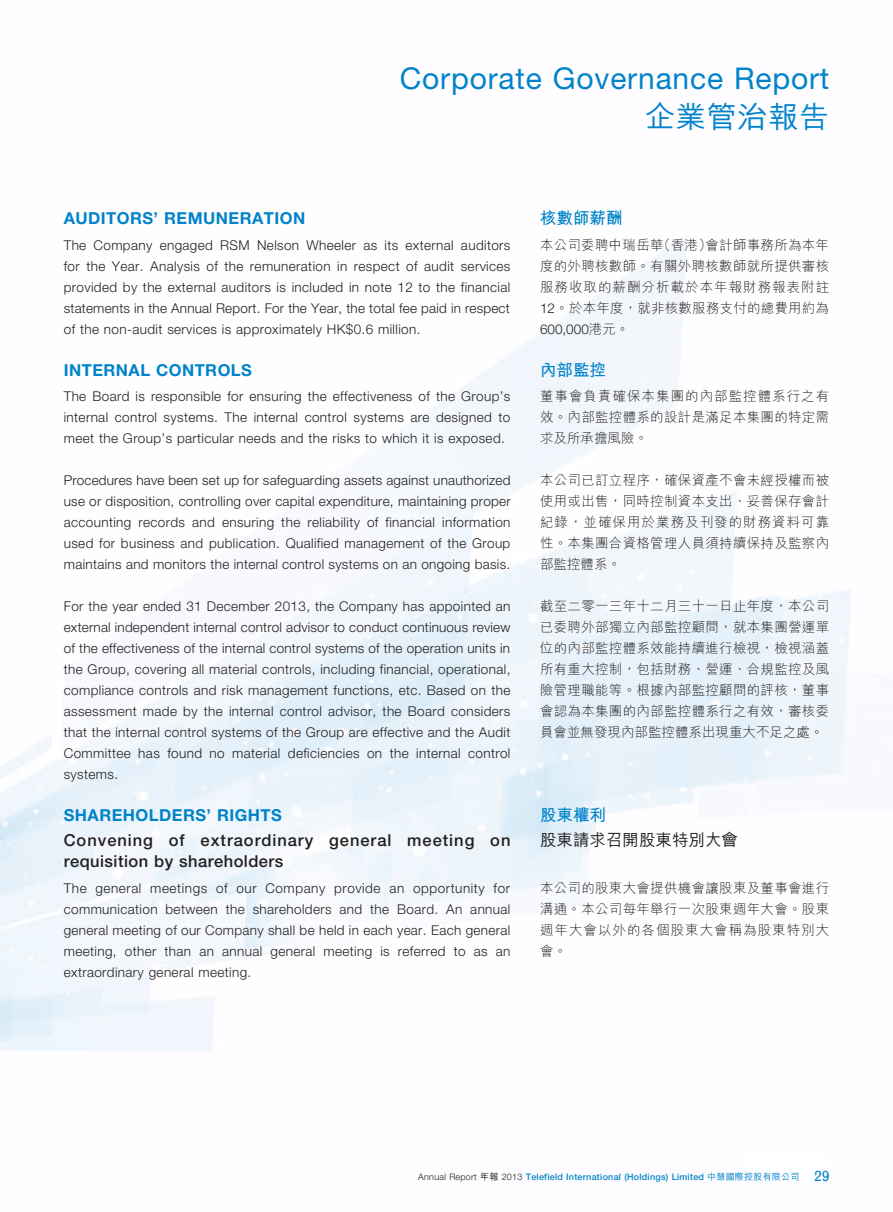
<style>
.page{position:relative;width:893px;height:1212px;background:#fff}
.page>*{position:absolute;margin:0;border:0;box-sizing:border-box;transform-origin:0 0}
.t1{font:30px "Helvetica Neue LT Std";letter-spacing:.03em;color:#0083ca}
.t2{font:500 30px "M Hei HK";letter-spacing:.03em;color:#0083ca}
.t3{font:500 16.5px/21px "Helvetica Neue LT Std";letter-spacing:.06em;color:#231f20}
.t4{font:700 16.5px "Helvetica Neue LT Std";letter-spacing:.03em;color:#0083ca}
.t5{font:700 16.5px "M Hei HK";color:#0083ca}
.t6{font:500 16.5px "M Hei HK";color:#231f20}
.t7{font:300 13.5px/21px "Helvetica Neue LT Std";letter-spacing:.03em;color:#231f20;text-align:justify}
.t8{font:300 13.5px/21px "M Hei HK";letter-spacing:.02em;color:#231f20;text-align:justify}
.t9{font:500 9px "Helvetica Neue LT Std";letter-spacing:.03em;color:#0083ca}
.s1{font-family:"Helvetica Neue LT Std"}
.s2{font-family:"M Hei HK"}
.s3{font-weight:300;color:#231f20}
.s4{font-family:"M Hei HK";color:#231f20}
.s5{font-family:"Grotesque MT Std";font-weight:400;font-size:15px}
</style>
<div class="page">
<h1 class="t1" style="left:400px;top:60px;width:431px">Corporate Governance Report</h1>
<h1 class="t2" style="left:645px;top:95px;width:186px">企業管治報告</h1>
<p class="t4" style="left:64px;top:208px;width:243px">AUDITORS’ REMUNERATION</p>
<p class="t7" style="left:64px;top:234px;width:448px">The Company engaged RSM Nelson Wheeler as its external auditors for the Year. Analysis of the remuneration in respect of audit services provided by the external auditors is included in note 12 to the financial statements in the Annual Report. For the Year, the total fee paid in respect of the non-audit services is approximately HK$0.6 million.</p>
<p class="t4" style="left:64px;top:360px;width:190px">INTERNAL CONTROLS</p>
<p class="t7" style="left:64px;top:385px;width:448px">The Board is responsible for ensuring the effectiveness of the Group’s internal control systems. The internal control systems are designed to meet the Group’s particular needs and the risks to which it is exposed.</p>
<p class="t7" style="left:64px;top:469px;width:448px">Procedures have been set up for safeguarding assets against unauthorized use or disposition, controlling over capital expenditure, maintaining proper accounting records and ensuring the reliability of financial information used for business and publication. Qualified management of the Group maintains and monitors the internal control systems on an ongoing basis.</p>
<p class="t7" style="left:64px;top:595px;width:448px">For the year ended 31 December 2013, the Company has appointed an external independent internal control advisor to conduct continuous review of the effectiveness of the internal control systems of the operation units in the Group, covering all material controls, including financial, operational, compliance controls and risk management functions, etc. Based on the assessment made by the internal control advisor, the Board considers that the internal control systems of the Group are effective and the Audit Committee has found no material deficiencies on the internal control systems.</p>
<p class="t4" style="left:64px;top:805px;width:219px">SHAREHOLDERS’ RIGHTS</p>
<p class="t3" style="left:64px;top:830px;width:448px">Convening of extraordinary general meeting on requisition by shareholders</p>
<p class="t7" style="left:64px;top:877px;width:448px">The general meetings of our Company provide an opportunity for communication between the shareholders and the Board. An annual general meeting of our Company shall be held in each year. Each general meeting, other than an annual general meeting is referred to as an extraordinary general meeting.</p>
<p class="t5" style="left:540px;top:206px;width:84px">核數師薪酬</p>
<p class="t8" style="left:540px;top:234px;width:291px">本公司委聘中瑞岳華（香港）會計師事務所為本年度的外聘核數師。有關外聘核數師就所提供審核服務收取的薪酬分析載於本年報財務報表附註<span class="s1">12</span>。於本年度，就非核數服務支付的總費用約為</p>
<p class="t7" style="left:540px;top:318px;width:91px">600,000<span class="s2">港元。</span></p>
<p class="t5" style="left:540px;top:358px;width:67px">內部監控</p>
<p class="t8" style="left:540px;top:385px;width:291px">董事會負責確保本集團的內部監控體系行之有效。內部監控體系的設計是滿足本集團的特定需求及所承擔風險。</p>
<p class="t8" style="left:540px;top:469px;width:291px">本公司已訂立程序，確保資產不會未經授權而被使用或出售，同時控制資本支出、妥善保存會計紀錄，並確保用於業務及刊發的財務資料可靠性。本集團合資格管理人員須持續保持及監察內部監控體系。</p>
<p class="t8" style="left:540px;top:595px;width:291px">截至二零一三年十二月三十一日止年度，本公司已委聘外部獨立內部監控顧問，就本集團營運單位的內部監控體系效能持續進行檢視，檢視涵蓋所有重大控制，包括財務、營運、合規監控及風險管理職能等。根據內部監控顧問的評核，董事會認為本集團的內部監控體系行之有效，審核委員會並無發現內部監控體系出現重大不足之處。</p>
<p class="t5" style="left:540px;top:803px;width:67px">股東權利</p>
<p class="t6" style="left:540px;top:828px;width:199px">股東請求召開股東特別大會</p>
<p class="t8" style="left:540px;top:877px;width:291px">本公司的股東大會提供機會讓股東及董事會進行溝通。本公司每年舉行一次股東週年大會。股東週年大會以外的各個股東大會稱為股東特別大會。</p>
<p class="t9" style="left:418px;top:1171px;width:412px"><span class="s3">Annual Report</span> <span class="s4">年報</span> <span class="s3">2013</span> Telefield International (Holdings) Limited <span class="s2">中慧國際控股有限公司</span> <span class="s5">29</span></p>
</div>
